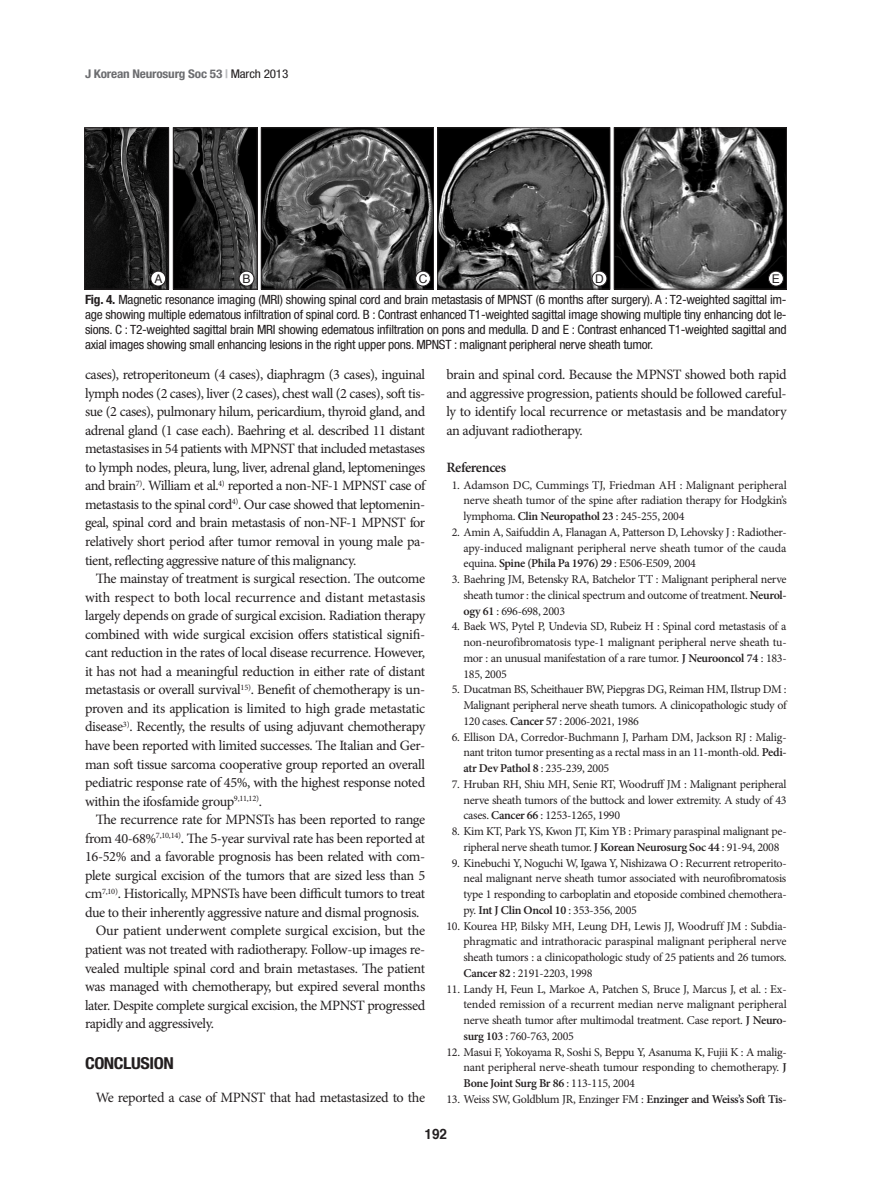
<style>
.page{position:relative;width:893px;height:1191px;background:#fff}
.page>*{position:absolute;margin:0;border:0;box-sizing:border-box;transform-origin:0 0}
.중제_JKNS{font:700 condensed 16.5px "Helvetica Neue LT Std";letter-spacing:-.025em;color:#231f20;scale:1.1 1}
.본문_JKNS{font:14.25px/18.6px "Minion Pro";letter-spacing:-.03em;color:#231f20;text-align:justify}
.본문_JKNS-2{font:600 14.25px "Minion Pro";letter-spacing:-.03em;color:#231f20}
.t1{font:700 14.25px "Helvetica";color:#231f20;scale:.95 1}
.사진설명_JKNS{font:condensed 12.75px/15px "Helvetica Neue LT Std";letter-spacing:-.02em;color:#231f20;text-align:justify;scale:1.05 1}
.레퍼런스_JKNS{font:12px/15.8px "Minion Pro";letter-spacing:-.025em;color:#231f20;text-align:justify}
.t2{font:700 condensed 12px "Helvetica Neue LT Std";letter-spacing:-.015em;color:#6c6d70;scale:1.1 1}
.t3{font:12px "Helvetica";color:#231f20}
.s1{color:#bcbdc0}
.s2{font-weight:400;color:#231f20}
.s3{font-weight:700}
.s4{font-weight:600}
</style>
<div class="page">
<img style="left:86px;top:130px;width:81px;height:157px">
<div style="left:84px;top:128px;width:85px;height:161px;border:1px solid #231f20"></div>
<img style="left:175px;top:130px;width:80px;height:157px">
<div style="left:173px;top:128px;width:84px;height:161px;border:1px solid #231f20"></div>
<img style="left:263px;top:130px;width:169px;height:157px">
<div style="left:261px;top:128px;width:173px;height:161px;border:1px solid #231f20"></div>
<img style="left:439px;top:130px;width:169px;height:157px">
<div style="left:437px;top:128px;width:173px;height:161px;border:1px solid #231f20"></div>
<img style="left:616px;top:130px;width:169px;height:157px">
<div style="left:614px;top:128px;width:173px;height:161px;border:1px solid #231f20"></div>
<div style="left:239px;top:271px;width:15px;height:15px;background:#fff;border-radius:50%"></div>
<div style="left:239px;top:271px;width:15px;height:15px;border:1px solid #231f20;border-radius:50%"></div>
<div style="left:151px;top:271px;width:15px;height:15px;background:#fff;border-radius:50%"></div>
<div style="left:151px;top:271px;width:15px;height:15px;border:1px solid #231f20;border-radius:50%"></div>
<div style="left:416px;top:271px;width:14px;height:15px;background:#fff;border-radius:50%"></div>
<div style="left:415px;top:271px;width:16px;height:15px;border:1px solid #231f20;border-radius:50%"></div>
<div style="left:592px;top:271px;width:15px;height:15px;background:#fff;border-radius:50%"></div>
<div style="left:592px;top:271px;width:15px;height:15px;border:1px solid #231f20;border-radius:50%"></div>
<div style="left:768px;top:271px;width:15px;height:15px;background:#fff;border-radius:50%"></div>
<div style="left:768px;top:271px;width:16px;height:15px;border:1px solid #231f20;border-radius:50%"></div>
<p class="t2" style="left:85px;top:66px;width:186px">J Korean Neurosurg Soc 53 <span class="s1">|</span> <span class="s2">March 2013</span></p>
<p class="t3" style="left:155px;top:269px;width:10px">A</p>
<p class="t3" style="left:243px;top:269px;width:10px">B</p>
<p class="t3" style="left:419px;top:269px;width:10px">C</p>
<p class="t3" style="left:595px;top:269px;width:10px">D</p>
<p class="t3" style="left:772px;top:269px;width:10px">E</p>
<p class="사진설명_JKNS" style="left:85px;top:292px;width:670px"><span class="s3">Fig. 4.</span> Magnetic resonance imaging (MRI) showing spinal cord and brain metastasis of MPNST (6 months after surgery). A : T2-weighted sagittal im&shy;age showing multiple edematous infiltration of spinal cord. B : Contrast enhanced T1-weighted sagittal image showing multiple tiny enhancing dot le&shy;sions. C : T2-weighted sagittal brain MRI showing edematous infiltration on pons and medulla. D and E : Contrast enhanced T1-weighted sagittal and axial images showing small enhancing lesions in the right upper pons. MPNST : malignant peripheral nerve sheath tumor.</p>
<p class="본문_JKNS" style="left:85px;top:365px;width:342px">cases), retroperitoneum (4 cases), diaphragm (3 cases), inguinal lymph nodes (2 cases), liver (2 cases), chest wall (2 cases), soft tis&shy;sue (2 cases), pulmonary hilum, pericardium, thyroid gland, and adrenal gland (1 case each). Baehring et al. described 11 distant metastasises in 54 patients with MPNST that included metastases to lymph nodes, pleura, lung, liver, adrenal gland, leptomeninges and brain<sup>7)</sup>. William et al.<sup>4)</sup> reported a non-NF-1 MPNST case of metastasis to the spinal cord<sup>4)</sup>. Our case showed that leptomenin&shy;geal, spinal cord and brain metastasis of non-NF-1 MPNST for relatively short period after tumor removal in young male pa&shy;tient, reflecting aggressive nature of this malignancy.</p>
<p class="본문_JKNS" style="left:85px;top:569px;width:342px;text-indent:11px">The mainstay of treatment is surgical resection. The outcome with respect to both local recurrence and distant metastasis largely depends on grade of surgical excision. Radiation therapy combined with wide surgical excision offers statistical signifi&shy;cant reduction in the rates of local disease recurrence. However, it has not had a meaningful reduction in either rate of distant metastasis or overall survival<sup>15)</sup>. Benefit of chemotherapy is un&shy;proven and its application is limited to high grade metastatic disease<sup>3)</sup>. Recently, the results of using adjuvant chemotherapy have been reported with limited successes. The Italian and Ger&shy;man soft tissue sarcoma cooperative group reported an overall pediatric response rate of 45%, with the highest response noted within the ifosfamide group<sup>9,11,12)</sup>.</p>
<p class="본문_JKNS" style="left:85px;top:810px;width:342px;text-indent:11px">The recurrence rate for MPNSTs has been reported to range from 40-68%<sup>7,10,14)</sup>. The 5-year survival rate has been reported at 16-52% and a favorable prognosis has been related with com&shy;plete surgical excision of the tumors that are sized less than 5 cm<sup>7,10)</sup>. Historically, MPNSTs have been difficult tumors to treat due to their inherently aggressive nature and dismal prognosis.</p>
<p class="본문_JKNS" style="left:85px;top:921px;width:342px;text-indent:11px">Our patient underwent complete surgical excision, but the patient was not treated with radiotherapy. Follow-up images re&shy;vealed multiple spinal cord and brain metastases. The patient was managed with chemotherapy, but expired several months later. Despite complete surgical excision, the MPNST progressed rapidly and aggressively.</p>
<p class="중제_JKNS" style="left:85px;top:1053px;width:82px">CONCLUSION</p>
<p class="본문_JKNS" style="left:96px;top:1088px;width:331px">We reported a case of MPNST that had metastasized to the</p>
<p class="본문_JKNS" style="left:446px;top:365px;width:342px">brain and spinal cord. Because the MPNST showed both rapid and aggressive progression, patients should be followed careful&shy;ly to identify local recurrence or metastasis and be mandatory an adjuvant radiotherapy.</p>
<p class="본문_JKNS-2" style="left:446px;top:457px;width:61px">References</p>
<p class="레퍼런스_JKNS" style="left:463px;top:477px;width:325px;text-indent:-12px">1. Adamson DC, Cummings TJ, Friedman AH : Malignant peripheral nerve sheath tumor of the spine after radiation therapy for Hodgkin’s lymphoma. <span class="s4">Clin Neuropathol 23</span> : 245-255, 2004</p>
<p class="레퍼런스_JKNS" style="left:463px;top:524px;width:325px;text-indent:-12px">2. Amin A, Saifuddin A, Flanagan A, Patterson D, Lehovsky J : Radiother&shy;apy-induced malignant peripheral nerve sheath tumor of the cauda equina. <span class="s4">Spine (Phila Pa 1976) 29</span> : E506-E509, 2004</p>
<p class="레퍼런스_JKNS" style="left:463px;top:571px;width:325px;text-indent:-12px">3. Baehring JM, Betensky RA, Batchelor TT : Malignant peripheral nerve sheath tumor : the clinical spectrum and outcome of treatment. <span class="s4">Neurol&shy;ogy 61</span> : 696-698, 2003</p>
<p class="레퍼런스_JKNS" style="left:463px;top:618px;width:325px;text-indent:-12px">4. Baek WS, Pytel P, Undevia SD, Rubeiz H : Spinal cord metastasis of a non-neurofibromatosis type-1 malignant peripheral nerve sheath tu&shy;mor : an unusual manifestation of a rare tumor. <span class="s4">J Neurooncol 74</span> : 183- 185, 2005</p>
<p class="레퍼런스_JKNS" style="left:463px;top:681px;width:325px;text-indent:-12px">5. Ducatman BS, Scheithauer BW, Piepgras DG, Reiman HM, Ilstrup DM :<br>Malignant peripheral nerve sheath tumors. A clinicopathologic study of 120 cases. <span class="s4">Cancer 57</span> : 2006-2021, 1986</p>
<p class="레퍼런스_JKNS" style="left:463px;top:729px;width:325px;text-indent:-12px">6. Ellison DA, Corredor-Buchmann J, Parham DM, Jackson RJ : Malig&shy;nant triton tumor presenting as a rectal mass in an 11-month-old. <span class="s4">Pedi&shy;atr Dev Pathol 8</span> : 235-239, 2005</p>
<p class="레퍼런스_JKNS" style="left:463px;top:776px;width:325px;text-indent:-12px">7. Hruban RH, Shiu MH, Senie RT, Woodruff JM : Malignant peripheral nerve sheath tumors of the buttock and lower extremity. A study of 43 cases. <span class="s4">Cancer 66</span> : 1253-1265, 1990</p>
<p class="레퍼런스_JKNS" style="left:452px;top:823px;width:336px;text-align:center">8. Kim KT, Park YS, Kwon JT, Kim YB : Primary paraspinal malignant pe&shy;ripheral nerve sheath tumor. <span class="s4">J Korean Neurosurg Soc 44</span> : 91-94, 2008</p>
<p class="레퍼런스_JKNS" style="left:463px;top:855px;width:325px;text-indent:-12px">9. Kinebuchi Y, Noguchi W, Igawa Y, Nishizawa O : Recurrent retroperito&shy;neal malignant nerve sheath tumor associated with neurofibromatosis type 1 responding to carboplatin and etoposide combined chemothera&shy;py. <span class="s4">Int J Clin Oncol 10</span> : 353-356, 2005</p>
<p class="레퍼런스_JKNS" style="left:463px;top:918px;width:325px;text-indent:-17px">10. Kourea HP, Bilsky MH, Leung DH, Lewis JJ, Woodruff JM : Subdia&shy;phragmatic and intrathoracic paraspinal malignant peripheral nerve sheath tumors : a clinicopathologic study of 25 patients and 26 tumors.<br><span class="s4">Cancer 82</span> : 2191-2203, 1998</p>
<p class="레퍼런스_JKNS" style="left:463px;top:981px;width:325px;text-indent:-17px">11. Landy H, Feun L, Markoe A, Patchen S, Bruce J, Marcus J, et al. : Ex&shy;tended remission of a recurrent median nerve malignant peripheral nerve sheath tumor after multimodal treatment. Case report. <span class="s4">J Neuro&shy;surg 103</span> : 760-763, 2005</p>
<p class="레퍼런스_JKNS" style="left:463px;top:1044px;width:325px;text-indent:-17px">12. Masui F, Yokoyama R, Soshi S, Beppu Y, Asanuma K, Fujii K : A malig&shy;nant peripheral nerve-sheath tumour responding to chemotherapy. <span class="s4">J Bone Joint Surg Br 86</span> : 113-115, 2004</p>
<p class="레퍼런스_JKNS" style="left:446px;top:1091px;width:342px">13. Weiss SW, Goldblum JR, Enzinger FM : <span class="s4">Enzinger and Weiss’s Soft Tis-</span></p>
<p class="t1" style="left:425px;top:1123px;width:25px">192</p>
</div>
